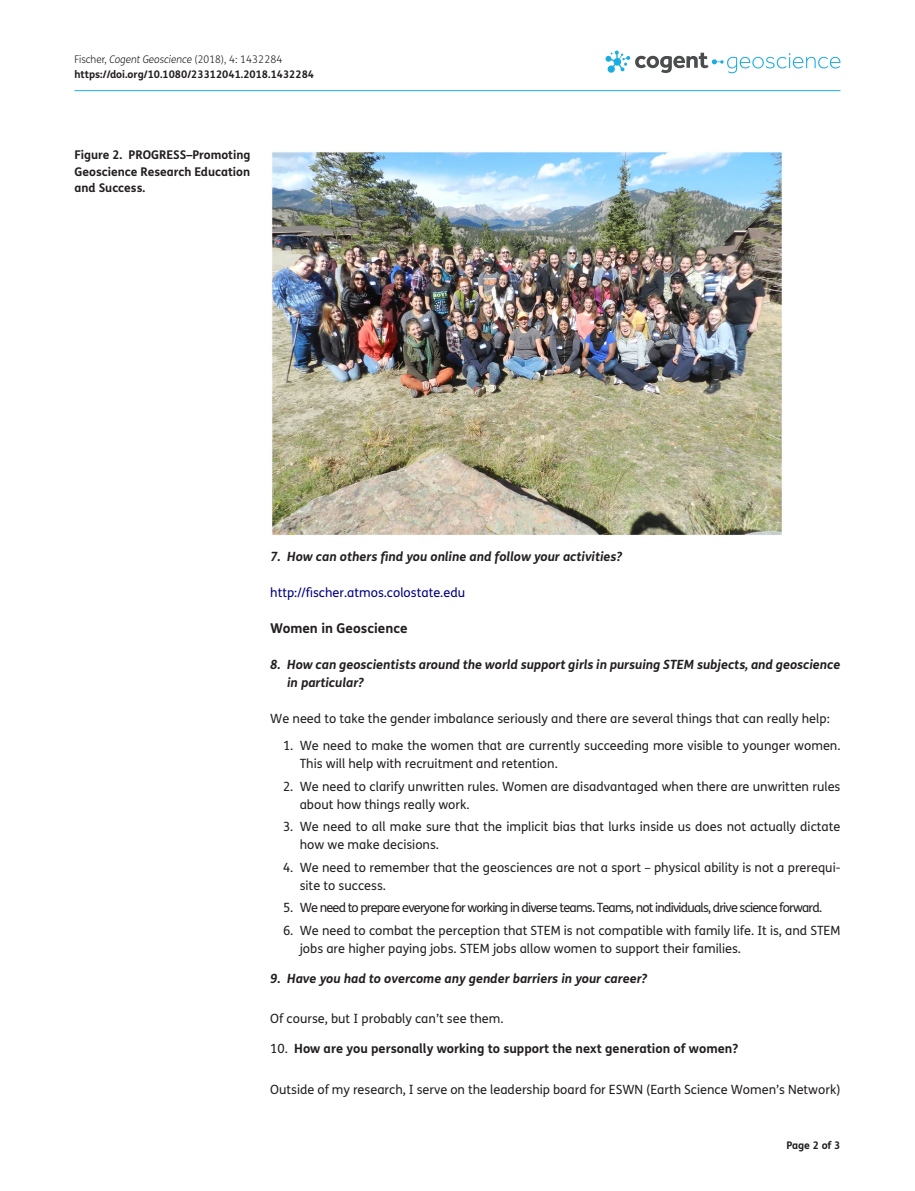
<style>
.page{position:relative;width:915px;height:1191px;background:#fff}
.page>*{position:absolute;margin:0;border:0;box-sizing:border-box;transform-origin:0 0}
.t1{font:700 13.5px "FS Me Pro";color:#231f20}
.t2{font:12.75px/18px "FS Me Pro";color:#231f20}
.t3{font:italic 700 12.75px/18px "FS Me Pro";color:#231f20}
.t4{font:12.75px "FS Me Pro";letter-spacing:-.06em;color:#231f20}
.t5{font:700 12.75px "FS Me Pro";color:#231f20}
.t6{font:12.75px "FS Me Pro";color:#000080}
.t7{font:700 12px/16.5px "FS Me Pro";color:#231f20;text-align:justify}
.t8{font:700 10.5px/15px "FS Me Pro";color:#231f20}
.s1{font-weight:300}
.s2{font-weight:300;font-style:italic}
.s3{font-weight:400}
</style>
<div class="page">
<hr style="left:74px;top:90px;width:766px;height:1px;background:#1bace1">
<svg style="left:605px;top:51px;width:235px;height:22px"></svg>
<img style="left:272px;top:152px;width:511px;height:384px">
<p class="t8" style="left:74px;top:51px;width:241px"><span class="s1">Fischer,</span> <span class="s2">Cogent Geoscience</span> <span class="s1">(2018), 4: 1432284 </span>https://doi.org/10.1080/23312041.2018.1432284</p>
<p class="t7" style="left:74px;top:146px;width:177px">Figure 2. PROGRESS–Promoting Geoscience Research Education and Success.</p>
<p class="t3" style="left:270px;top:547px;width:353px">7. How can others find you online and follow your activities?</p>
<p class="t6" style="left:270px;top:584px;width:196px">http://fischer.atmos.colostate.edu</p>
<p class="t1" style="left:270px;top:618px;width:139px">Women in Geoscience</p>
<p class="t3" style="left:287px;top:655px;width:554px;text-indent:-17px">8. How can geoscientists around the world support girls in pursuing STEM subjects, and geoscience in particular?</p>
<p class="t2" style="left:270px;top:709px;width:561px">We need to take the gender imbalance seriously and there are several things that can really help:</p>
<p class="t2" style="left:299px;top:736px;width:542px;text-indent:-17px">1. We need to make the women that are currently succeeding more visible to younger women.<br>This will help with recruitment and retention.</p>
<p class="t2" style="left:299px;top:777px;width:542px;text-indent:-17px">2. We need to clarify unwritten rules. Women are disadvantaged when there are unwritten rules about how things really work.</p>
<p class="t2" style="left:299px;top:817px;width:542px;text-indent:-17px">3. We need to all make sure that the implicit bias that lurks inside us does not actually dictate how we make decisions.</p>
<p class="t2" style="left:299px;top:858px;width:542px;text-indent:-17px">4. We need to remember that the geosciences are not a sport – physical ability is not a prerequi&shy;site to success.</p>
<p class="t4" style="left:283px;top:899px;width:540px">5. We need to prepare everyone for working in diverse teams. Teams, not individuals, drive science forward.</p>
<p class="t2" style="left:299px;top:921px;width:542px;text-indent:-17px">6. We need to combat the perception that STEM is not compatible with family life. It is, and STEM jobs are higher paying jobs. STEM jobs allow women to support their families.</p>
<p class="t3" style="left:270px;top:968px;width:378px">9. Have you had to overcome any gender barriers in your career?</p>
<p class="t2" style="left:270px;top:1009px;width:235px">Of course, but I probably can’t see them.</p>
<p class="t5" style="left:270px;top:1038px;width:469px"><span class="s3">10.</span> How are you personally working to support the next generation of women?</p>
<p class="t2" style="left:270px;top:1080px;width:571px">Outside of my research, I serve on the leadership board for ESWN (Earth Science Women’s Network)</p>
<p class="t8" style="left:786px;top:1137px;width:56px">Page 2 of 3</p>
</div>
